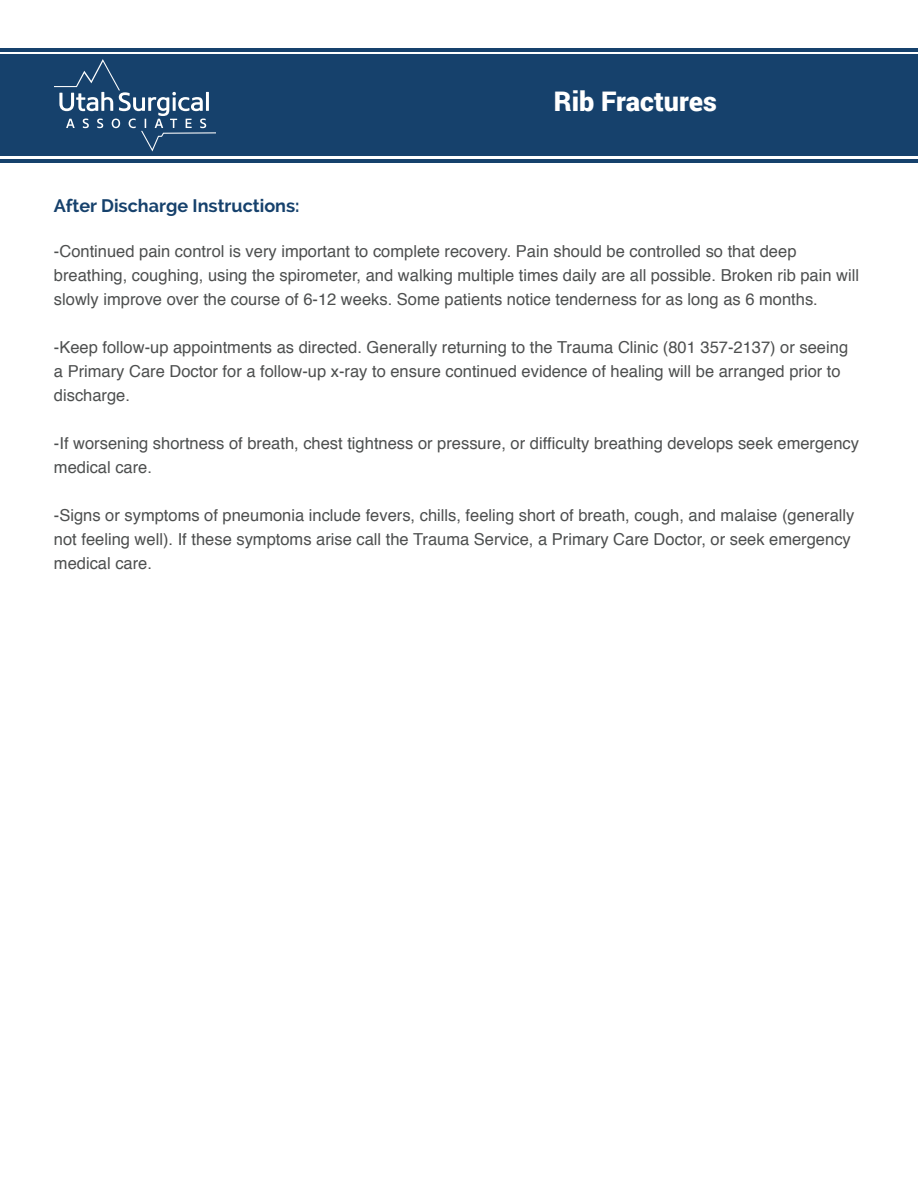
<style>
.page{position:relative;width:918px;height:1188px;background:#fff}
.page>*{position:absolute;margin:0;border:0;box-sizing:border-box;transform-origin:0 0}
.t1{font:900 27px "Roboto";color:#fff}
.t2{font:700 18px "Raleway";color:#16416c}
.t3{font:16.5px/24px "Helvetica";color:#4d4f4f}
</style>
<div class="page">
<div style="left:0;top:55px;width:918px;height:101px;background:#16416c"></div>
<hr style="left:0;top:159px;width:918px;height:3px;background:#16416c">
<hr style="left:0;top:48px;width:918px;height:3px;background:#16416c">
<svg style="left:54px;top:59px;width:162px;height:93px"></svg>
<h1 class="t1" style="left:554px;top:82px;width:164px">Rib Fractures</h1>
<p class="t2" style="left:54px;top:195px;width:247px">After Discharge Instructions:</p>
<p class="t3" style="left:54px;top:240px;width:807px">-Continued pain control is very important to complete recovery. Pain should be controlled so that deep breathing, coughing, using the spirometer, and walking multiple times daily are all possible. Broken rib pain will slowly improve over the course of 6-12 weeks. Some patients notice tenderness for as long as 6 months.</p>
<p class="t3" style="left:54px;top:336px;width:796px">-Keep follow-up appointments as directed. Generally returning to the Trauma Clinic (801 357-2137) or seeing a Primary Care Doctor for a follow-up x-ray to ensure continued evidence of healing will be arranged prior to discharge.</p>
<p class="t3" style="left:54px;top:432px;width:807px">-If worsening shortness of breath, chest tightness or pressure, or difficulty breathing develops seek emergency medical care.</p>
<p class="t3" style="left:54px;top:504px;width:802px">-Signs or symptoms of pneumonia include fevers, chills, feeling short of breath, cough, and malaise (generally not feeling well). If these symptoms arise call the Trauma Service, a Primary Care Doctor, or seek emergency medical care.</p>
</div>
